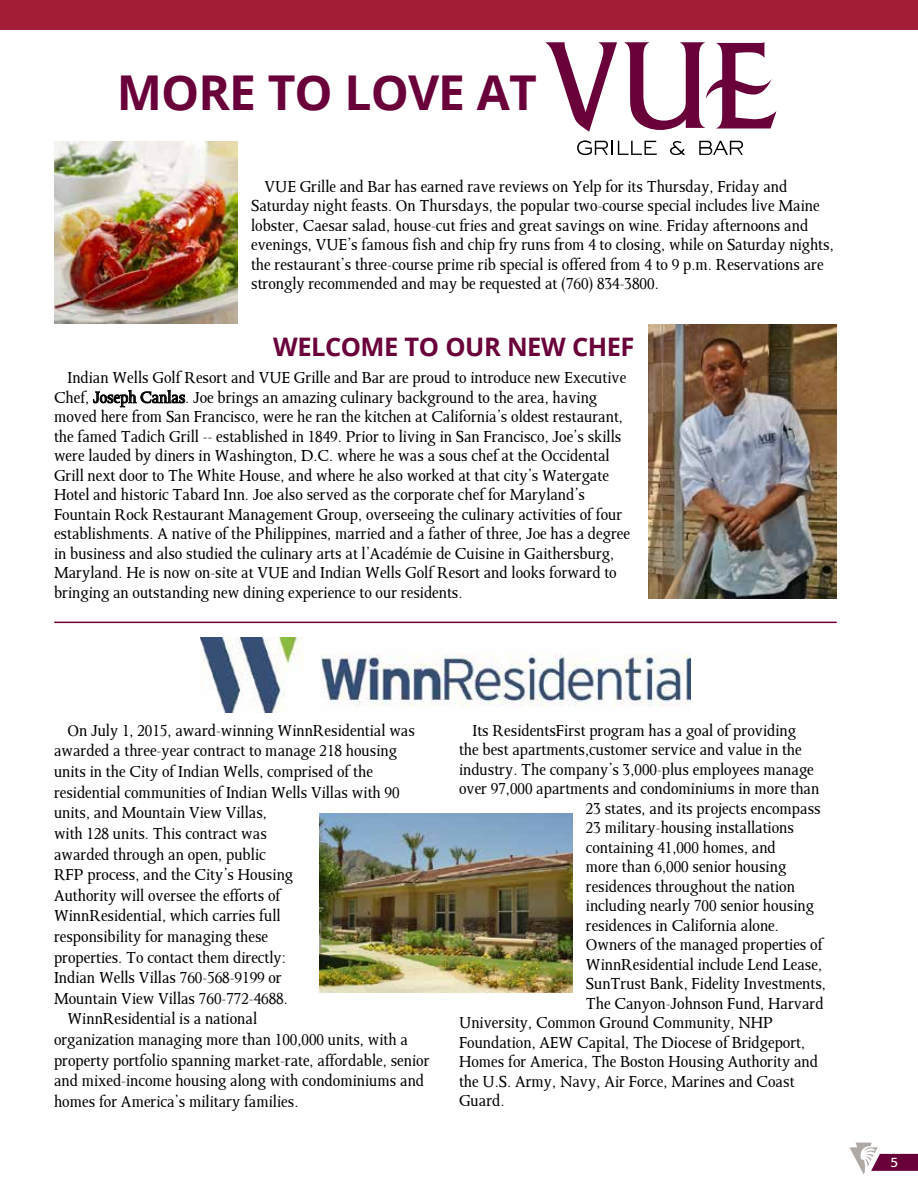
<style>
.page{position:relative;width:918px;height:1188px;background:#fff}
.page>*{position:absolute;margin:0;border:0;box-sizing:border-box;transform-origin:0 0}
.t1{font:700 48px "Open Sans";letter-spacing:-.02em;color:#6a003a}
.t2{font:700 25.5px "Open Sans";letter-spacing:-.02em;color:#6a003a}
.t3{font:18px/19.5px "Octavian";color:#000}
.t4{font:13.5px "Formata";color:#fff}
</style>
<div class="page">
<div style="left:0;top:0;width:918px;height:29px;background:#a21d38"></div>
<svg style="left:850px;top:1143px;width:68px;height:32px"></svg>
<svg style="left:93px;top:390px;width:92px;height:17px"></svg>
<svg style="left:546px;top:42px;width:71px;height:90px"></svg>
<svg style="left:624px;top:42px;width:152px;height:88px"></svg>
<svg style="left:577px;top:140px;width:80px;height:15px"></svg>
<svg style="left:670px;top:141px;width:15px;height:14px"></svg>
<svg style="left:699px;top:141px;width:44px;height:14px"></svg>
<img style="left:320px;top:813px;width:252px;height:180px">
<img style="left:648px;top:324px;width:189px;height:275px">
<img style="left:54px;top:142px;width:184px;height:182px">
<hr style="left:55px;top:622px;width:781px;height:1px;background:#6a003a">
<img style="left:201px;top:637px;width:489px;height:76px">
<h1 class="t1" style="left:117px;top:58px;width:422px">MORE TO LOVE AT</h1>
<p class="t3" style="left:251px;top:176px;width:584px;text-indent:14px">VUE Grille and Bar has earned rave reviews on Yelp for its Thursday, Friday and Saturday night feasts. On Thursdays, the popular two-course special includes live Maine lobster, Caesar salad, house-cut fries and great savings on wine. Friday afternoons and evenings, VUE’s famous fish and chip fry runs from 4 to closing, while on Saturday nights, the restaurant’s three-course prime rib special is offered from 4 to 9 p.m. Reservations are strongly recommended and may be requested at (760) 834-3800.</p>
<h2 class="t2" style="left:273px;top:329px;width:363px">WELCOME TO OUR NEW CHEF</h2>
<p class="t3" style="left:54px;top:367px;width:577px;text-indent:14px">Indian Wells Golf Resort and VUE Grille and Bar are proud to introduce new Executive Chef, Joseph Canlas. Joe brings an amazing culinary background to the area, having moved here from San Francisco, were he ran the kitchen at California’s oldest restaurant, the famed Tadich Grill -- established in 1849. Prior to living in San Francisco, Joe’s skills were lauded by diners in Washington, D.C. where he was a sous chef at the Occidental Grill next door to The White House, and where he also worked at that city’s Watergate Hotel and historic Tabard Inn. Joe also served as the corporate chef for Maryland’s Fountain Rock Restaurant Management Group, overseeing the culinary activities of four establishments. A native of the Philippines, married and a father of three, Joe has a degree in business and also studied the culinary arts at l’Académie de Cuisine in Gaithersburg, Maryland. He is now on-site at VUE and Indian Wells Golf Resort and looks forward to bringing an outstanding new dining experience to our residents.</p>
<p class="t3" style="left:68px;top:720px;width:349px">On July 1, 2015, award-winning WinnResidential was</p>
<p class="t3" style="left:54px;top:741px;width:344px">awarded a three-year contract to manage 218 housing</p>
<p class="t3" style="left:54px;top:761px;width:320px">units in the City of Indian Wells, comprised of the</p>
<p class="t3" style="left:54px;top:782px;width:347px">residential communities of Indian Wells Villas with 90</p>
<p class="t3" style="left:54px;top:803px;width:215px">units, and Mountain View Villas,</p>
<p class="t3" style="left:54px;top:823px;width:214px">with 128 units. This contract was</p>
<p class="t3" style="left:54px;top:844px;width:213px">awarded through an open, public</p>
<p class="t3" style="left:54px;top:864px;width:241px">RFP process, and the City’s Housing</p>
<p class="t3" style="left:54px;top:885px;width:228px">Authority will oversee the efforts of</p>
<p class="t3" style="left:54px;top:906px;width:228px">WinnResidential, which carries full</p>
<p class="t3" style="left:54px;top:926px;width:216px">responsibility for managing these</p>
<p class="t3" style="left:54px;top:947px;width:233px">properties. To contact them directly:</p>
<p class="t3" style="left:54px;top:967px;width:229px">Indian Wells Villas 760-568-9199 or</p>
<p class="t3" style="left:54px;top:988px;width:235px">Mountain View Villas 760-772-4688.</p>
<p class="t3" style="left:68px;top:1009px;width:191px">WinnResidential is a national</p>
<p class="t3" style="left:54px;top:1029px;width:355px">organization managing more than 100,000 units, with a</p>
<p class="t3" style="left:54px;top:1050px;width:377px">property portfolio spanning market-rate, affordable, senior</p>
<p class="t3" style="left:54px;top:1071px;width:372px">and mixed-income housing along with condominiums and</p>
<p class="t3" style="left:54px;top:1091px;width:246px">homes for America’s military families.</p>
<p class="t3" style="left:472px;top:720px;width:325px">Its ResidentsFirst program has a goal of providing</p>
<p class="t3" style="left:459px;top:740px;width:344px">the best apartments,customer service and value in the</p>
<p class="t3" style="left:459px;top:759px;width:356px">industry. The company’s 3,000-plus employees manage</p>
<p class="t3" style="left:459px;top:778px;width:362px">over 97,000 apartments and condominiums in more than</p>
<p class="t3" style="left:586px;top:798px;width:236px">23 states, and its projects encompass</p>
<p class="t3" style="left:586px;top:817px;width:210px">23 military-housing installations</p>
<p class="t3" style="left:586px;top:837px;width:192px">containing 41,000 homes, and</p>
<p class="t3" style="left:586px;top:856px;width:202px">more than 6,000 senior housing</p>
<p class="t3" style="left:586px;top:876px;width:211px">residences throughout the nation</p>
<p class="t3" style="left:586px;top:895px;width:230px">including nearly 700 senior housing</p>
<p class="t3" style="left:586px;top:915px;width:195px">residences in California alone.</p>
<p class="t3" style="left:586px;top:934px;width:238px">Owners of the managed properties of</p>
<p class="t3" style="left:586px;top:954px;width:238px">WinnResidential include Lend Lease,</p>
<p class="t3" style="left:586px;top:973px;width:242px">SunTrust Bank, Fidelity Investments,</p>
<p class="t3" style="left:586px;top:993px;width:239px">The Canyon-Johnson Fund, Harvard</p>
<p class="t3" style="left:459px;top:1012px;width:316px">University, Common Ground Community, NHP</p>
<p class="t3" style="left:459px;top:1032px;width:348px">Foundation, AEW Capital, The Diocese of Bridgeport,</p>
<p class="t3" style="left:459px;top:1051px;width:361px">Homes for America, The Boston Housing Authority and</p>
<p class="t3" style="left:459px;top:1071px;width:337px">the U.S. Army, Navy, Air Force, Marines and Coast</p>
<p class="t3" style="left:459px;top:1090px;width:47px">Guard.</p>
<p class="t4" style="left:891px;top:1154px;width:9px">5</p>
</div>
